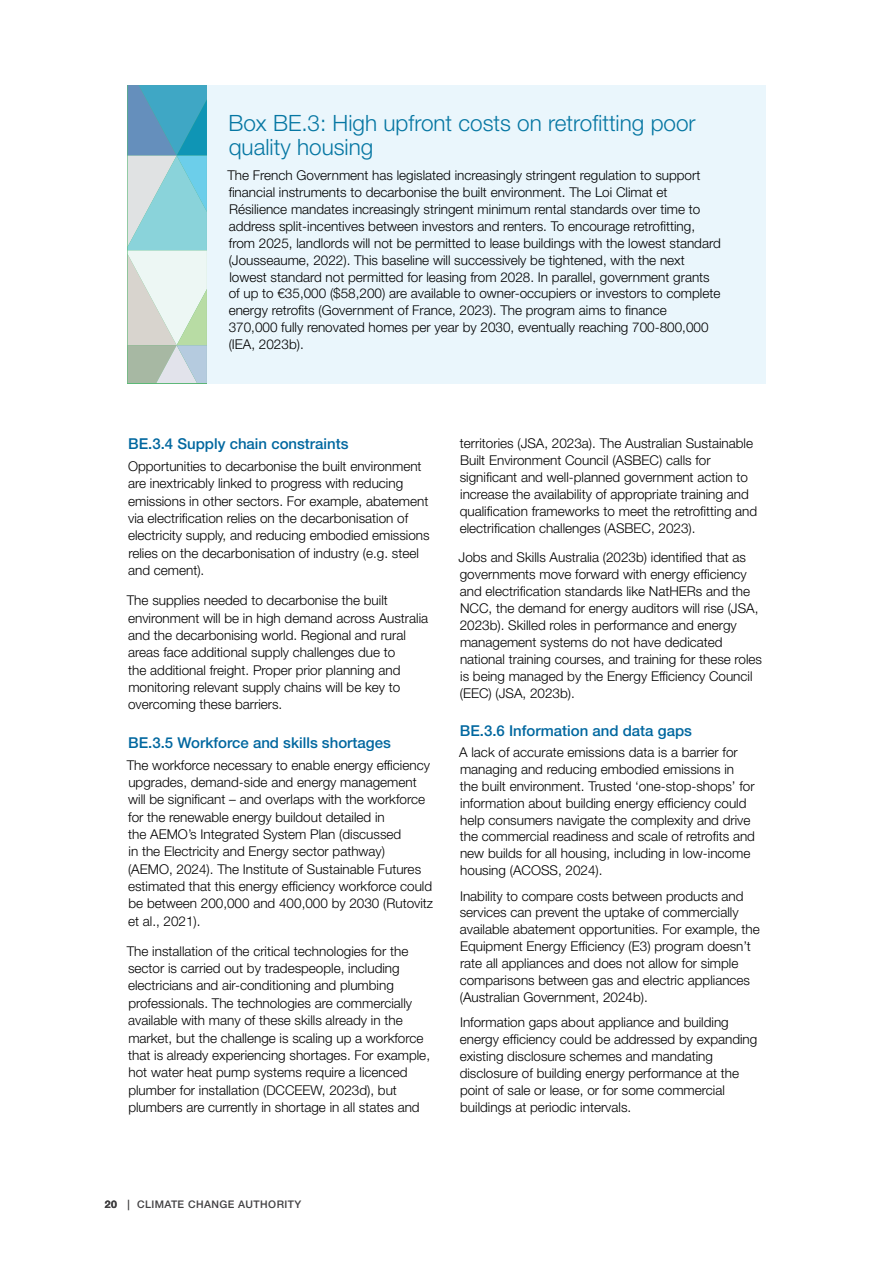
<style>
.page{position:relative;width:893px;height:1263px;background:#fff}
.page>*{position:absolute;margin:0;border:0;box-sizing:border-box;transform-origin:0 0}
.t1{font:300 22.5px/24px "Helvetica Neue LT Std";color:#0677a3}
.t2{font:500 15px "Helvetica Neue LT Std";color:#00679f}
.t3{font:300 13.5px/17px "Helvetica Neue LT Std";color:#000}
.t4{font:500 10.5px "Helvetica Neue LT Std";letter-spacing:.04em;color:#414042}
.s1{font-weight:700}
</style>
<div class="page">
<div style="left:207px;top:85px;width:558px;height:298px;background:#eaf6fc"></div>
<svg style="left:128px;top:85px;width:79px;height:298px;background:#a1ccd3"></svg>
<h1 class="t1" style="left:228px;top:110px;width:469px">Box BE.3: High upfront costs on retrofitting poor quality housing</h1>
<p class="t3" style="left:227px;top:167px;width:495px">The French Government has legislated increasingly stringent regulation to support financial instruments to decarbonise the built environment. The Loi Climat et Résilience mandates increasingly stringent minimum rental standards over time to address split-incentives between investors and renters. To encourage retrofitting, from 2025, landlords will not be permitted to lease buildings with the lowest standard (Jousseaume, 2022). This baseline will successively be tightened, with the next lowest standard not permitted for leasing from 2028. In parallel, government grants of up to €35,000 ($58,200) are available to owner-occupiers or investors to complete energy retrofits (Government of France, 2023). The program aims to finance<br>370,000 fully renovated homes per year by 2030, eventually reaching 700-800,000 (IEA, 2023b).</p>
<p class="t2" style="left:128px;top:435px;width:222px">BE.3.4 Supply chain constraints</p>
<p class="t3" style="left:128px;top:457px;width:303px;line-height:17.4px">Opportunities to decarbonise the built environment are inextricably linked to progress with reducing emissions in other sectors. For example, abatement via electrification relies on the decarbonisation of electricity supply, and reducing embodied emissions relies on the decarbonisation of industry (e.g. steel and cement).</p>
<p class="t3" style="left:127px;top:591px;width:303px;line-height:17.4px">The supplies needed to decarbonise the built environment will be in high demand across Australia and the decarbonising world. Regional and rural areas face additional supply challenges due to<br>the additional freight. Proper prior planning and monitoring relevant supply chains will be key to overcoming these barriers.</p>
<p class="t2" style="left:128px;top:733px;width:264px">BE.3.5 Workforce and skills shortages</p>
<p class="t3" style="left:127px;top:756px;width:308px;line-height:17.4px">The workforce necessary to enable energy efficiency upgrades, demand-side and energy management will be significant – and overlaps with the workforce for the renewable energy buildout detailed in<br>the AEMO’s Integrated System Plan (discussed<br>in the Electricity and Energy sector pathway)<br>(AEMO, 2024). The Institute of Sustainable Futures estimated that this energy efficiency workforce could be between 200,000 and 400,000 by 2030 (Rutovitz et al., 2021).</p>
<p class="t3" style="left:127px;top:942px;width:305px;line-height:17.4px">The installation of the critical technologies for the sector is carried out by tradespeople, including electricians and air-conditioning and plumbing professionals. The technologies are commercially available with many of these skills already in the market, but the challenge is scaling up a workforce that is already experiencing shortages. For example, hot water heat pump systems require a licenced plumber for installation (DCCEEW, 2023d), but plumbers are currently in shortage in all states and</p>
<p class="t3" style="left:460px;top:435px;width:299px">territories (JSA, 2023a). The Australian Sustainable Built Environment Council (ASBEC) calls for significant and well-planned government action to increase the availability of appropriate training and qualification frameworks to meet the retrofitting and electrification challenges (ASBEC, 2023).</p>
<p class="t3" style="left:459px;top:549px;width:305px">Jobs and Skills Australia (2023b) identified that as governments move forward with energy efficiency and electrification standards like NatHERs and the NCC, the demand for energy auditors will rise (JSA, 2023b). Skilled roles in performance and energy management systems do not have dedicated national training courses, and training for these roles is being managed by the Energy Efficiency Council (EEC) (JSA, 2023b).</p>
<p class="t2" style="left:460px;top:721px;width:234px">BE.3.6 Information and data gaps</p>
<p class="t3" style="left:459px;top:743px;width:297px">A lack of accurate emissions data is a barrier for managing and reducing embodied emissions in<br>the built environment. Trusted ‘one-stop-shops’ for information about building energy efficiency could help consumers navigate the complexity and drive the commercial readiness and scale of retrofits and new builds for all housing, including in low-income housing (ACOSS, 2024).</p>
<p class="t3" style="left:460px;top:887px;width:302px">Inability to compare costs between products and services can prevent the uptake of commercially available abatement opportunities. For example, the Equipment Energy Efficiency (E3) program doesn’t rate all appliances and does not allow for simple comparisons between gas and electric appliances (Australian Government, 2024b).</p>
<p class="t3" style="left:460px;top:1014px;width:299px">Information gaps about appliance and building energy efficiency could be addressed by expanding existing disclosure schemes and mandating disclosure of building energy performance at the point of sale or lease, or for some commercial buildings at periodic intervals.</p>
<p class="t4" style="left:105px;top:1198px;width:198px"><span class="s1">20</span> | CLIMATE CHANGE AUTHORITY</p>
</div>
